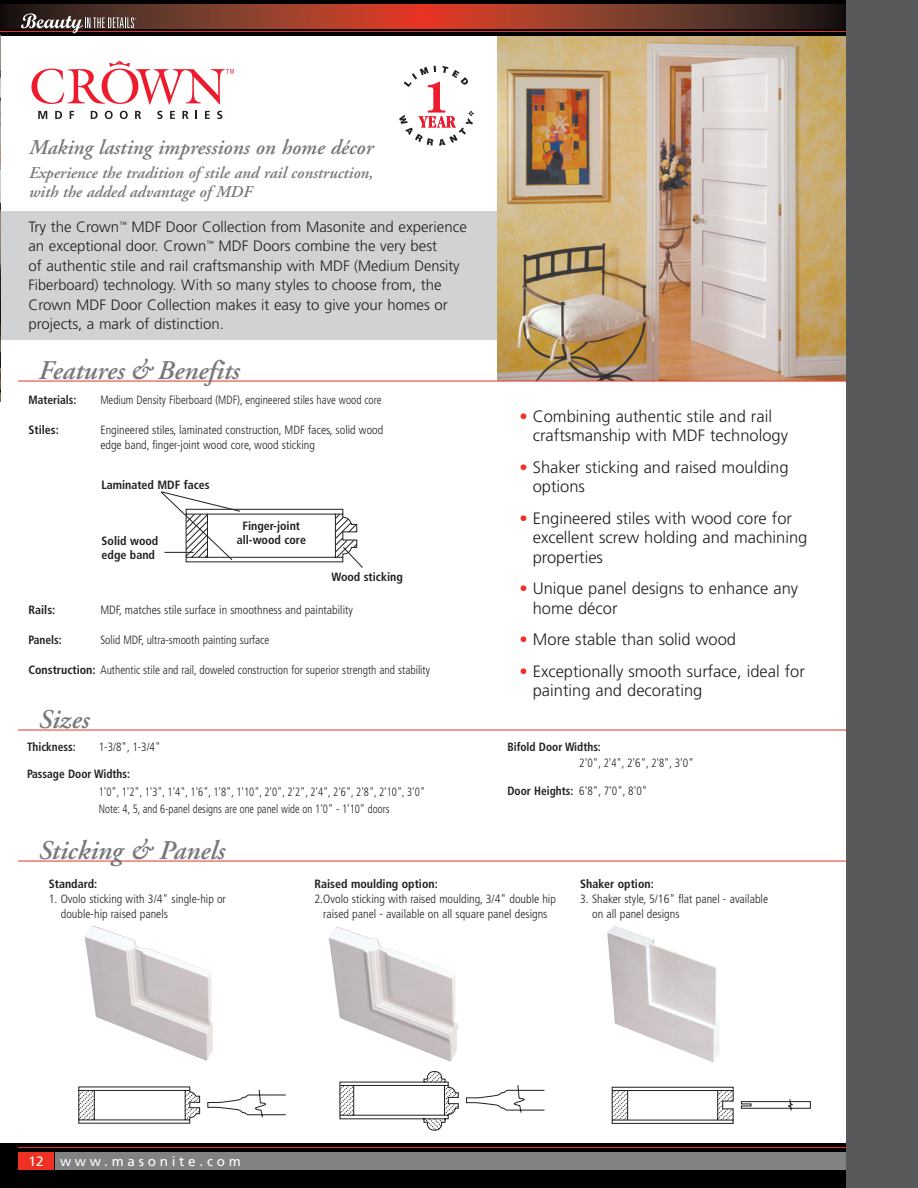
<style>
.page{position:relative;width:918px;height:1188px;background:#fff}
.page>*{position:absolute;margin:0;border:0;box-sizing:border-box;transform-origin:0 0}
.t1{font:italic 600 27px "Adobe Garamond";color:#76787a}
.t2{font:italic 600 21px "Adobe Garamond";color:#76787a}
.t3{font:300 16.5px/19.5px "Frutiger";color:#231f20}
.t4{font:italic 600 16.5px/19.5px "Adobe Garamond";color:#76787a}
.t5{font:300 15px/19.5px "Frutiger";color:#231f20}
.t6{font:13.5px "Frutiger";letter-spacing:.28em;color:#fff}
.t7{font:300 condensed 12px/15px "Frutiger";color:#231f20}
.t8{font:300 condensed 12px "Frutiger";color:#231f20;scale:.95 1}
.t9{font:300 condensed 12px/16.5px "Frutiger";color:#231f20;scale:.89 1}
.t10{font:700 condensed 12px/13.5px "Frutiger";color:#231f20;text-align:center}
.t11{font:700 condensed 12px "Frutiger";color:#231f20;scale:.95 1}
.t12{font:300 condensed 12px "Frutiger";color:#231f20;scale:.93 1}
.s1{font-weight:700}
.s2{color:#ee3124}
</style>
<div class="page">
<div style="left:0;top:211px;width:498px;height:129px;background:#d1d2d4"></div>
<div style="left:0;top:1143px;width:846px;height:45px;background:#010000"></div>
<img style="left:498px;top:36px;width:348px;height:345px">
<div style="left:56px;top:1152px;width:790px;height:18px;background:#808284"></div>
<div style="left:18px;top:1152px;width:36px;height:18px;background:#ee3124"></div>
<hr style="left:18px;top:1147px;width:828px;height:1px;background:#ee3124">
<div style="left:0;top:0;width:846px;height:36px;background:#010000"></div>
<svg style="left:0;top:4px;width:846px;height:30px;background:#723125"></svg>
<div style="left:846px;top:0;width:72px;height:1188px;background:#58595b"></div>
<hr style="left:18px;top:381px;width:828px;height:1px;background:#ee3124">
<hr style="left:18px;top:861px;width:828px;height:1px;background:#ee3124">
<svg style="left:31px;top:61px;width:203px;height:44px"></svg>
<svg style="left:38px;top:111px;width:9px;height:8px"></svg>
<svg style="left:55px;top:111px;width:7px;height:8px"></svg>
<svg style="left:70px;top:111px;width:4px;height:8px"></svg>
<svg style="left:91px;top:111px;width:7px;height:8px"></svg>
<svg style="left:105px;top:111px;width:8px;height:8px"></svg>
<svg style="left:120px;top:111px;width:8px;height:8px"></svg>
<svg style="left:135px;top:111px;width:6px;height:8px"></svg>
<svg style="left:157px;top:111px;width:6px;height:8px"></svg>
<svg style="left:170px;top:111px;width:5px;height:8px"></svg>
<svg style="left:182px;top:111px;width:6px;height:8px"></svg>
<svg style="left:205px;top:111px;width:5px;height:8px"></svg>
<svg style="left:217px;top:111px;width:5px;height:8px"></svg>
<hr style="left:18px;top:730px;width:828px;height:1px;background:#ee3124">
<svg style="left:399px;top:66px;width:75px;height:80px"></svg>
<img style="left:0;top:35px;width:1px;height:366px">
<svg style="left:160px;top:491px;width:203px;height:77px"></svg>
<svg style="left:78px;top:1086px;width:122px;height:38px"></svg>
<svg style="left:207px;top:1089px;width:79px;height:29px"></svg>
<img style="left:85px;top:926px;width:128px;height:134px">
<svg style="left:466px;top:1085px;width:79px;height:28px"></svg>
<svg style="left:339px;top:1071px;width:120px;height:60px"></svg>
<img style="left:329px;top:927px;width:130px;height:134px">
<svg style="left:612px;top:1087px;width:199px;height:37px"></svg>
<img style="left:607px;top:925px;width:112px;height:137px">
<h2 class="t2" style="left:28px;top:139px;width:346px">Making lasting impressions on home décor</h2>
<h3 class="t4" style="left:28px;top:164px;width:346px">Experience the tradition of stile and rail construction, with the added advantage of MDF</h3>
<p class="t5" style="left:28px;top:218px;width:440px">Try the Crown<sup>™</sup> MDF Door Collection from Masonite and experience an exceptional door. Crown<sup>™</sup> MDF Doors combine the very best<br>of authentic stile and rail craftsmanship with MDF (Medium Density Fiberboard) technology. With so many styles to choose from, the Crown MDF Door Collection makes it easy to give your homes or projects, a mark of distinction.</p>
<h1 class="t1" style="left:38px;top:360px;width:203px">Features &amp; Benefits</h1>
<p class="t11" style="left:28px;top:395px;width:52px">Materials:</p>
<p class="t12" style="left:100px;top:395px;width:304px">Medium Density Fiberboard (MDF), engineered stiles have wood core</p>
<p class="t10" style="left:28px;top:424px;width:32px">Stiles:</p>
<p class="t7" style="left:100px;top:423px;width:285px">Engineered stiles, laminated construction, MDF faces, solid wood edge band, finger-joint wood core, wood sticking</p>
<p class="t10" style="left:101px;top:479px;width:110px">Laminated MDF faces</p>
<p class="t10" style="left:102px;top:535px;width:58px;text-align:left">Solid wood edge band</p>
<p class="t10" style="left:237px;top:520px;width:71px">Finger-joint all-wood core</p>
<p class="t10" style="left:332px;top:571px;width:73px">Wood sticking</p>
<p class="t10" style="left:28px;top:604px;width:28px">Rails:</p>
<p class="t7" style="left:100px;top:603px;width:254px">MDF, matches stile surface in smoothness and paintability</p>
<p class="t11" style="left:28px;top:635px;width:36px">Panels:</p>
<p class="t8" style="left:100px;top:635px;width:179px">Solid MDF, ultra-smooth painting surface</p>
<p class="t8" style="left:28px;top:665px;width:424px"><span class="s1">Construction:</span> Authentic stile and rail, doweled construction for superior strength and stability</p>
<h1 class="t1" style="left:38px;top:709px;width:52px">Sizes</h1>
<p class="t11" style="left:27px;top:742px;width:53px">Thickness:</p>
<p class="t8" style="left:99px;top:742px;width:66px">1-3/8", 1-3/4"</p>
<p class="t11" style="left:27px;top:769px;width:110px">Passage Door Widths:</p>
<p class="t9" style="left:99px;top:785px;width:368px">1'0", 1'2", 1'3", 1'4", 1'6", 1'8", 1'10", 2'0", 2'2", 2'4", 2'6", 2'8", 2'10", 3'0"<br>Note: 4, 5, and 6-panel designs are one panel wide on 1'0" - 1'10" doors</p>
<h1 class="t1" style="left:38px;top:840px;width:188px">Sticking &amp; Panels</h1>
<h3 class="t3" style="left:533px;top:408px;width:257px;text-indent:-13px"><span class="s2">•</span> Combining authentic stile and rail craftsmanship with MDF technology</h3>
<h3 class="t3" style="left:533px;top:459px;width:257px;text-indent:-13px"><span class="s2">•</span> Shaker sticking and raised moulding options</h3>
<h3 class="t3" style="left:533px;top:510px;width:276px;text-indent:-13px"><span class="s2">•</span> Engineered stiles with wood core for excellent screw holding and machining properties</h3>
<h3 class="t3" style="left:533px;top:580px;width:267px;text-indent:-13px"><span class="s2">•</span> Unique panel designs to enhance any home décor</h3>
<h3 class="t3" style="left:520px;top:631px;width:218px"><span class="s2">•</span> More stable than solid wood</h3>
<h3 class="t3" style="left:533px;top:663px;width:274px;text-indent:-13px"><span class="s2">•</span> Exceptionally smooth surface, ideal for painting and decorating</h3>
<p class="t11" style="left:507px;top:742px;width:100px">Bifold Door Widths:</p>
<p class="t8" style="left:579px;top:758px;width:122px">2'0", 2'4", 2'6", 2'8", 3'0"</p>
<p class="t8" style="left:507px;top:786px;width:149px"><span class="s1">Door Heights:</span> 6'8", 7'0", 8'0"</p>
<p class="t10" style="left:49px;top:878px;width:50px">Standard:</p>
<p class="t7" style="left:61px;top:892px;width:167px;text-indent:-12px">1. Ovolo sticking with 3/4" single-hip or double-hip raised panels</p>
<p class="t10" style="left:314px;top:878px;width:125px">Raised moulding option:</p>
<p class="t7" style="left:314px;top:892px;width:243px;text-align:center">2.Ovolo sticking with raised moulding, 3/4" double hip raised panel - available on all square panel designs</p>
<p class="t10" style="left:580px;top:878px;width:75px">Shaker option:</p>
<p class="t7" style="left:592px;top:892px;width:178px;text-indent:-12px">3. Shaker style, 5/16" flat panel - available on all panel designs</p>
<p class="t6" style="left:28px;top:1156px;width:214px">12 www.masonite.com</p>
</div>
